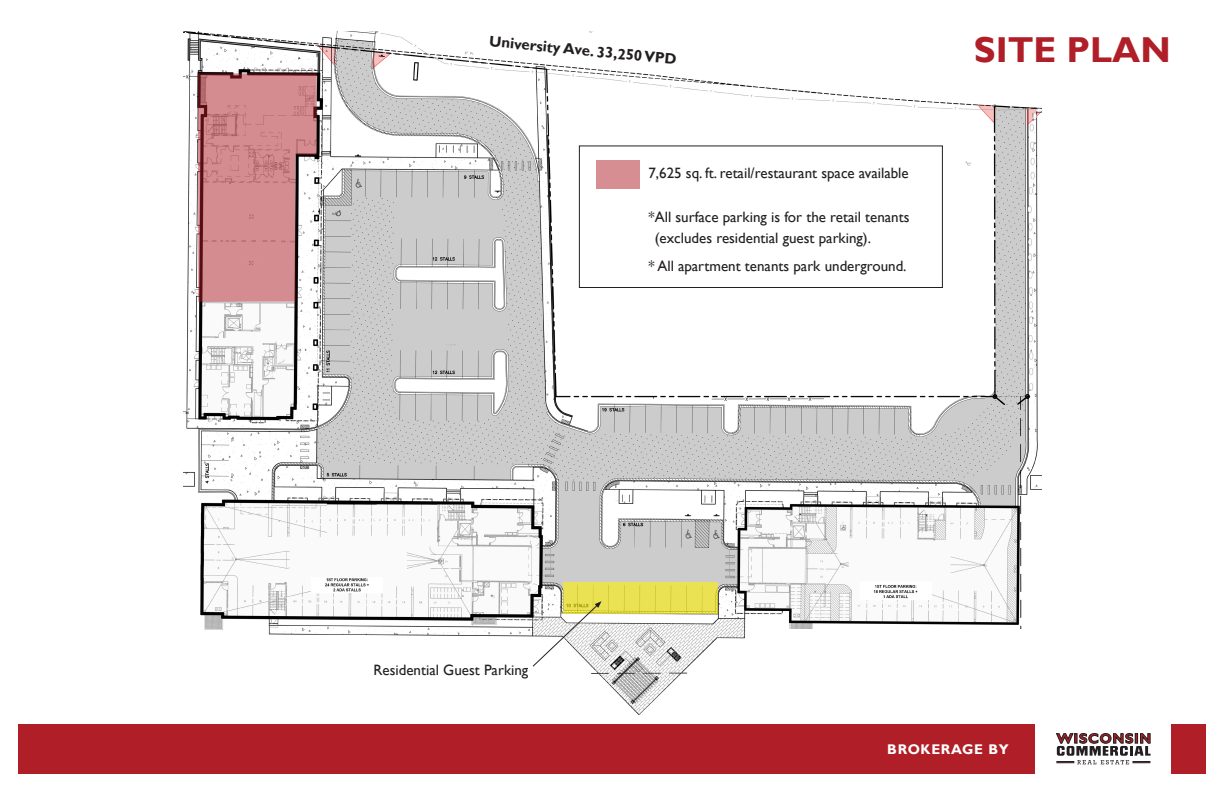
<style>
.page{position:relative;width:1224px;height:792px;background:#fff}
.page>*{position:absolute;margin:0;border:0;box-sizing:border-box;transform-origin:0 0}
.t1{font:700 36px "Gill Sans";color:#b01e27}
.t2{font:15px/21px "Gill Sans";color:#231f20}
.t3{font:700 15px "Gill Sans";color:#231f20}
.t4{font:700 14px "Gill Sans";letter-spacing:.05em;color:#fff}
</style>
<div class="page">
<img style="left:183px;top:32px;width:859px;height:683px">
<div style="left:748px;top:629px;width:324px;height:104px;background:#fff"></div>
<svg style="left:156px;top:638px;width:473px;height:87px"></svg>
<svg style="left:660px;top:655px;width:109px;height:70px"></svg>
<div style="left:18px;top:725px;width:1188px;height:49px;background:#b01e27"></div>
<div style="left:1035px;top:719px;width:136px;height:73px;background:#fff"></div>
<svg style="left:1056px;top:733px;width:95px;height:31px"></svg>
<svg style="left:198px;top:73px;width:119px;height:229px"></svg>
<div style="left:579px;top:145px;width:364px;height:143px;border:1px solid #231f20"></div>
<svg style="left:563px;top:582px;width:154px;height:31px;fill:#eae252"></svg>
<div style="left:596px;top:160px;width:43px;height:28px;background:#d78e93"></div>
<svg style="left:532px;top:601px;width:70px;height:67px"></svg>
<p class="t3" style="left:490px;top:31px;width:190px;rotate:6deg">University Ave. 33,250 VPD</p>
<p class="t2" style="left:648px;top:163px;width:262px">7,625 sq. ft. retail/restaurant space available</p>
<p class="t2" style="left:655px;top:207px;width:256px;text-indent:-6px">*All surface parking is for the retail tenants (excludes residential guest parking).</p>
<p class="t2" style="left:648px;top:256px;width:260px">* All apartment tenants park underground.</p>
<p class="t1" style="left:974px;top:28px;width:198px">SITE PLAN</p>
<p class="t2" style="left:374px;top:660px;width:156px">Residential Guest Parking</p>
<p class="t4" style="left:887px;top:741px;width:123px">BROKERAGE BY</p>
</div>
